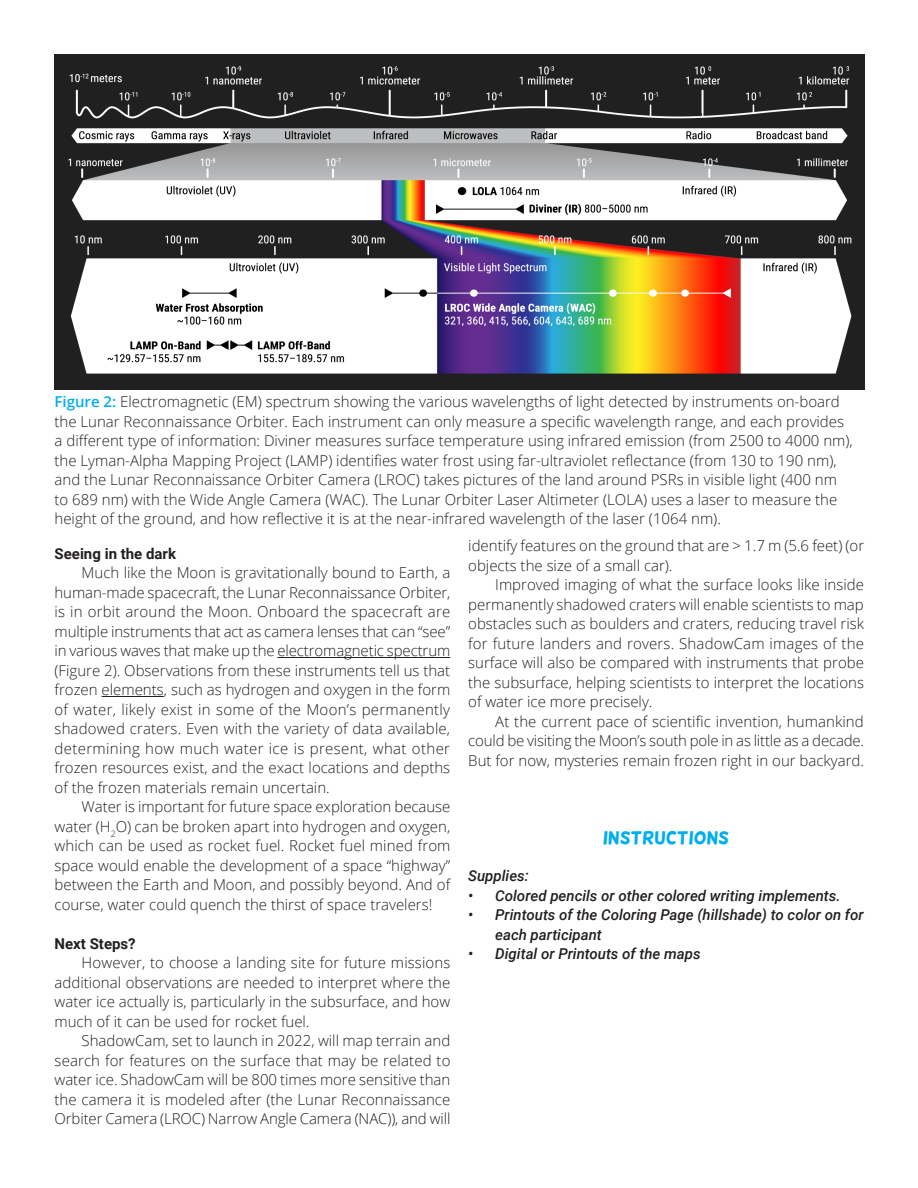
<style>
.page{position:relative;width:918px;height:1188px;background:#fff}
.page>*{position:absolute;margin:0;border:0;box-sizing:border-box;transform-origin:0 0}
.t1{font:18px "Helsinki";color:#00aeef}
.t2{font:300 15px/19.5px "Open Sans";color:#231f20;text-align:justify}
.t3{font:italic 500 15px/19.5px "Roboto";color:#231f20}
.t4{font:700 15px "Roboto";color:#231f20}
.s1{font-weight:600;color:#00aeef}
</style>
<div class="page">
<hr style="left:277px;top:657px;width:173px;height:1px;background:#231f20">
<hr style="left:102px;top:696px;width:62px;height:1px;background:#231f20">
<img style="left:54px;top:54px;width:810px;height:335px">
<p class="t2" style="left:55px;top:392px;width:800px;text-align:left"><span class="s1">Figure 2:</span> Electromagnetic (EM) spectrum showing the various wavelengths of light detected by instruments on-board the Lunar Reconnaissance Orbiter. Each instrument can only measure a specific wavelength range, and each provides a different type of information: Diviner measures surface temperature using infrared emission (from 2500 to 4000 nm), the Lyman-Alpha Mapping Project (LAMP) identifies water frost using far-ultraviolet reflectance (from 130 to 190 nm), and the Lunar Reconnaissance Orbiter Camera (LROC) takes pictures of the land around PSRs in visible light (400 nm to 689 nm) with the Wide Angle Camera (WAC). The Lunar Orbiter Laser Altimeter (LOLA) uses a laser to measure the height of the ground, and how reflective it is at the near-infrared wavelength of the laser (1064 nm).</p>
<p class="t4" style="left:55px;top:543px;width:123px">Seeing in the dark</p>
<p class="t2" style="left:55px;top:563px;width:397px;text-indent:27px">Much like the Moon is gravitationally bound to Earth, a human-made spacecraft, the Lunar Reconnaissance Orbiter, is in orbit around the Moon. Onboard the spacecraft are multiple instruments that act as camera lenses that can “see” in various waves that make up the electromagnetic spectrum (Figure 2). Observations from these instruments tell us that frozen elements, such as hydrogen and oxygen in the form of water, likely exist in some of the Moon’s permanently shadowed craters. Even with the variety of data available, determining how much water ice is present, what other frozen resources exist, and the exact locations and depths of the frozen materials remain uncertain.</p>
<p class="t2" style="left:55px;top:797px;width:397px;text-indent:27px">Water is important for future space exploration because water (H<sub>2</sub>O) can be broken apart into hydrogen and oxygen, which can be used as rocket fuel. Rocket fuel mined from space would enable the development of a space “highway” between the Earth and Moon, and possibly beyond. And of course, water could quench the thirst of space travelers!</p>
<p class="t4" style="left:55px;top:933px;width:83px">Next Steps?</p>
<p class="t2" style="left:55px;top:953px;width:397px;text-indent:27px">However, to choose a landing site for future missions additional observations are needed to interpret where the water ice actually is, particularly in the subsurface, and how much of it can be used for rocket fuel.</p>
<p class="t2" style="left:55px;top:1031px;width:397px;text-indent:27px">ShadowCam, set to launch in 2022, will map terrain and search for features on the surface that may be related to water ice. ShadowCam will be 800 times more sensitive than the camera it is modeled after (the Lunar Reconnaissance Orbiter Camera (LROC) Narrow Angle Camera (NAC)), and will</p>
<p class="t2" style="left:468px;top:536px;width:397px">identify features on the ground that are &gt; 1.7 m (5.6 feet) (or objects the size of a small car).</p>
<p class="t2" style="left:468px;top:575px;width:397px;text-indent:27px">Improved imaging of what the surface looks like inside permanently shadowed craters will enable scientists to map obstacles such as boulders and craters, reducing travel risk for future landers and rovers. ShadowCam images of the surface will also be compared with instruments that probe the subsurface, helping scientists to interpret the locations of water ice more precisely.</p>
<p class="t2" style="left:468px;top:711px;width:397px;text-indent:27px">At the current pace of scientific invention, humankind could be visiting the Moon’s south pole in as little as a decade.<br>But for now, mysteries remain frozen right in our backyard.</p>
<p class="t1" style="left:603px;top:829px;width:127px">INSTRUCTIONS</p>
<p class="t3" style="left:468px;top:866px;width:62px">Supplies:</p>
<p class="t3" style="left:468px;top:885px;width:374px">• Colored pencils or other colored writing implements.</p>
<p class="t3" style="left:495px;top:905px;width:370px;text-indent:-27px">• Printouts of the Coloring Page (hillshade) to color on for each participant</p>
<p class="t3" style="left:468px;top:944px;width:234px">• Digital or Printouts of the maps</p>
</div>
